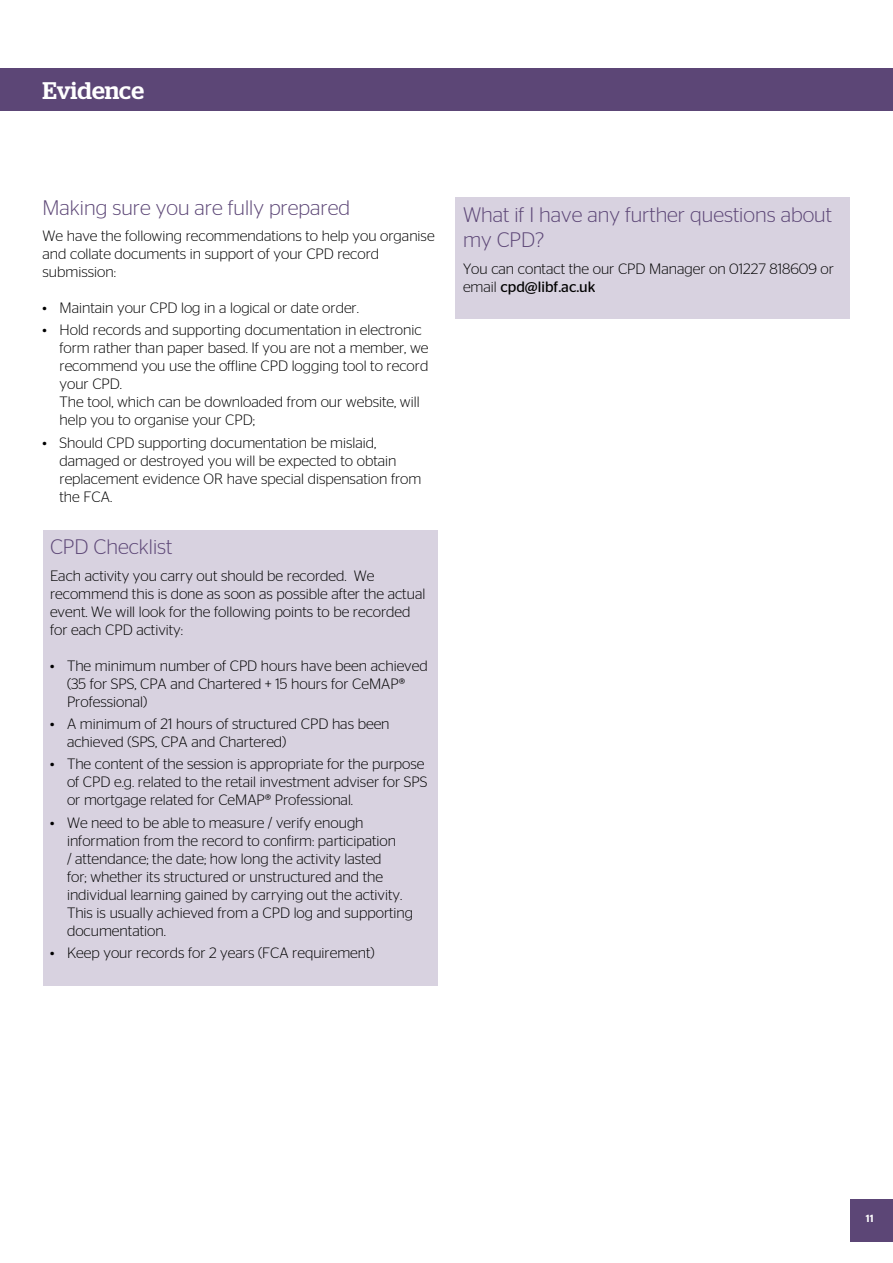
<style>
.page{position:relative;width:893px;height:1263px;background:#fff}
.page>*{position:absolute;margin:0;border:0;box-sizing:border-box;transform-origin:0 0}
.t1{font:500 24px "Stag";color:#fff}
.t2{font:300 21px/25.2px "Stag Sans";color:#5c4676}
.t3{font:300 15px/18px "Stag Sans";color:#000}
.t4{font:500 10.35px "Stag Sans";color:#fff}
.s1{font-weight:400}
</style>
<div class="page">
<div style="left:850px;top:1199px;width:43px;height:43px;background:#5c4676"></div>
<div style="left:0;top:68px;width:893px;height:43px;background:#5c4676"></div>
<div style="left:43px;top:530px;width:394px;height:455px;background:#d8d2e0"></div>
<div style="left:455px;top:198px;width:395px;height:121px;background:#d8d2e0"></div>
<h1 class="t1" style="left:43px;top:76px;width:103px">Evidence</h1>
<h2 class="t2" style="left:43px;top:194px;width:309px">Making sure you are fully prepared</h2>
<p class="t3" style="left:43px;top:227px;width:394px">We have the following recommendations to help you organise and collate documents in support of your CPD record submission:</p>
<p class="t3" style="left:43px;top:299px;width:318px">• Maintain your CPD log in a logical or date order.</p>
<p class="t3" style="left:60px;top:321px;width:370px;text-indent:-17px">• Hold records and supporting documentation in electronic form rather than paper based. If you are not a member, we recommend you use the offline CPD logging tool to record your CPD.<br>The tool, which can be downloaded from our website, will help you to organise your CPD;</p>
<p class="t3" style="left:60px;top:433px;width:363px;text-indent:-17px">• Should CPD supporting documentation be mislaid, damaged or destroyed you will be expected to obtain replacement evidence OR have special dispensation from the FCA.</p>
<h2 class="t2" style="left:50px;top:534px;width:124px">CPD Checklist</h2>
<p class="t3" style="left:50px;top:566px;width:377px">Each activity you carry out should be recorded. We recommend this is done as soon as possible after the actual event. We will look for the following points to be recorded for each CPD activity:</p>
<p class="t3" style="left:67px;top:656px;width:362px;text-indent:-17px">• The minimum number of CPD hours have been achieved (35 for SPS, CPA and Chartered + 15 hours for CeMAP®<br>Professional)</p>
<p class="t3" style="left:67px;top:715px;width:324px;text-indent:-17px">• A minimum of 21 hours of structured CPD has been achieved (SPS, CPA and Chartered)</p>
<p class="t3" style="left:67px;top:755px;width:362px;text-indent:-17px">• The content of the session is appropriate for the purpose of CPD e.g. related to the retail investment adviser for SPS or mortgage related for CeMAP® Professional.</p>
<p class="t3" style="left:67px;top:813px;width:348px;text-indent:-17px">• We need to be able to measure / verify enough information from the record to confirm: participation<br>/ attendance; the date; how long the activity lasted<br>for; whether its structured or unstructured and the individual learning gained by carrying out the activity.<br>This is usually achieved from a CPD log and supporting documentation.</p>
<p class="t3" style="left:50px;top:943px;width:326px">• Keep your records for 2 years (FCA requirement)</p>
<h2 class="t2" style="left:463px;top:202px;width:371px">What if I have any further questions about my CPD?</h2>
<p class="t3" style="left:463px;top:259px;width:373px">You can contact the our CPD Manager on 01227 818609 or email <span class="s1">cpd@libf.ac.uk</span></p>
<p class="t4" style="left:866px;top:1213px;width:9px">11</p>
</div>
